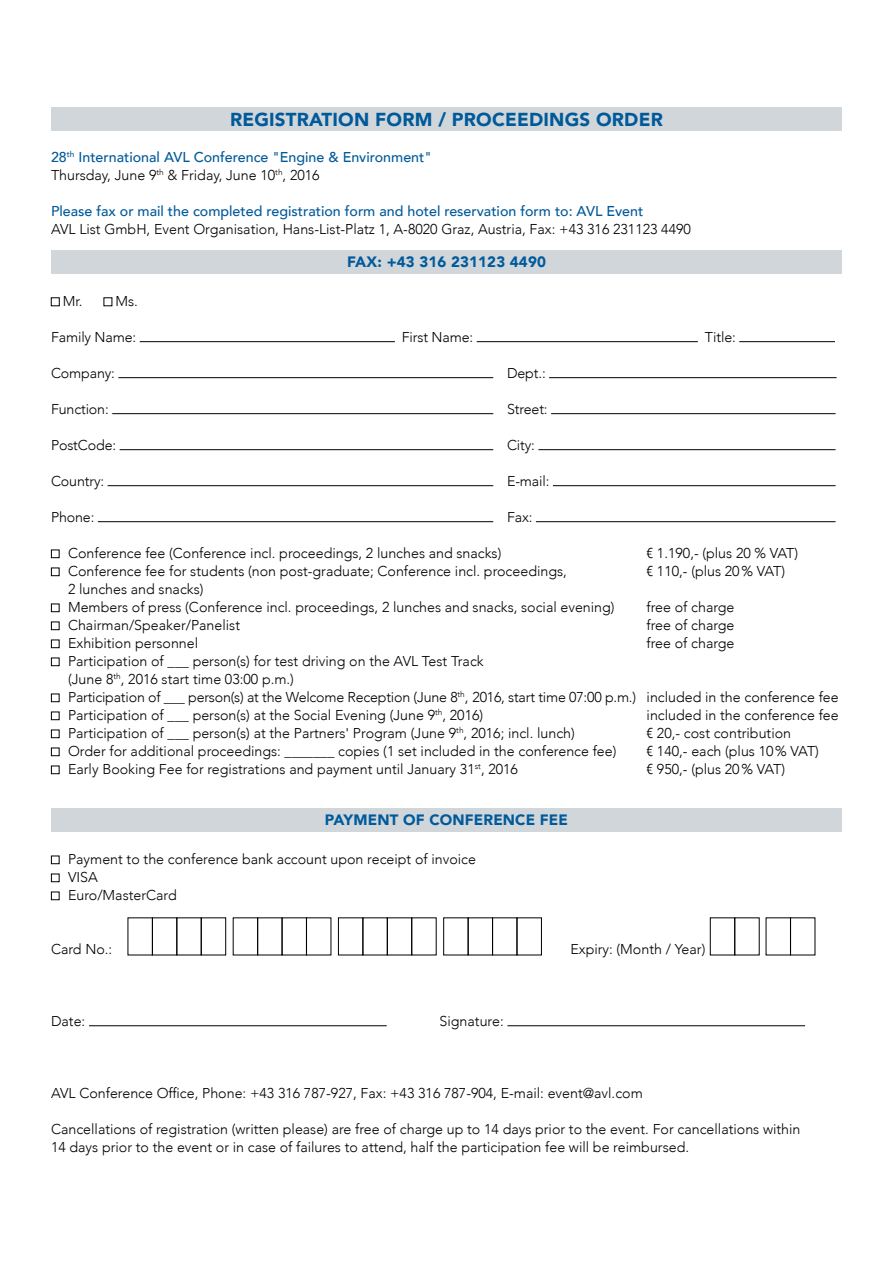
<style>
.page{position:relative;width:893px;height:1263px;background:#fff}
.page>*{position:absolute;margin:0;border:0;box-sizing:border-box;transform-origin:0 0}
.t1{font:900 18.75px "Avenir";letter-spacing:.01em;color:#005a9a}
.t2{font:900 15px "Avenir";letter-spacing:.01em;color:#005a9a}
.t3{font:300 14.25px/18px "Avenir";color:#000}
.t4{font:500 14.25px/18px "Avenir";color:#005a9a}
.s1{font-weight:300;color:#000}
</style>
<div class="page">
<div style="left:51px;top:808px;width:791px;height:23px;background:#d1d6da"></div>
<div style="left:51px;top:250px;width:791px;height:24px;background:#d1d6da"></div>
<div style="left:51px;top:107px;width:791px;height:24px;background:#d1d6da"></div>
<hr style="left:140px;top:341px;width:255px;height:1px;background:#000">
<hr style="left:477px;top:341px;width:221px;height:1px;background:#000">
<hr style="left:739px;top:341px;width:96px;height:1px;background:#000">
<hr style="left:118px;top:377px;width:375px;height:1px;background:#000">
<hr style="left:549px;top:377px;width:288px;height:1px;background:#000">
<hr style="left:112px;top:413px;width:381px;height:1px;background:#000">
<hr style="left:551px;top:413px;width:285px;height:1px;background:#000">
<hr style="left:120px;top:449px;width:373px;height:1px;background:#000">
<hr style="left:538px;top:449px;width:298px;height:1px;background:#000">
<hr style="left:108px;top:485px;width:385px;height:1px;background:#000">
<hr style="left:553px;top:485px;width:283px;height:1px;background:#000">
<hr style="left:98px;top:521px;width:395px;height:1px;background:#000">
<hr style="left:536px;top:521px;width:300px;height:1px;background:#000">
<div style="left:51px;top:549px;width:9px;height:9px;border:1px solid #000"></div>
<div style="left:51px;top:567px;width:9px;height:9px;border:1px solid #000"></div>
<div style="left:51px;top:603px;width:9px;height:9px;border:1px solid #000"></div>
<div style="left:51px;top:621px;width:9px;height:9px;border:1px solid #000"></div>
<div style="left:51px;top:639px;width:9px;height:9px;border:1px solid #000"></div>
<div style="left:51px;top:657px;width:9px;height:9px;border:1px solid #000"></div>
<div style="left:51px;top:693px;width:9px;height:9px;border:1px solid #000"></div>
<div style="left:51px;top:711px;width:9px;height:9px;border:1px solid #000"></div>
<div style="left:51px;top:729px;width:9px;height:9px;border:1px solid #000"></div>
<div style="left:51px;top:747px;width:9px;height:9px;border:1px solid #000"></div>
<div style="left:51px;top:765px;width:9px;height:9px;border:1px solid #000"></div>
<div style="left:51px;top:855px;width:9px;height:9px;border:1px solid #000"></div>
<div style="left:51px;top:873px;width:9px;height:9px;border:1px solid #000"></div>
<div style="left:51px;top:891px;width:9px;height:9px;border:1px solid #000"></div>
<hr style="left:89px;top:1025px;width:298px;height:1px;background:#000">
<hr style="left:507px;top:1025px;width:298px;height:1px;background:#000">
<div style="left:152px;top:917px;width:25px;height:38px;border:1px solid #000"></div>
<div style="left:176px;top:917px;width:26px;height:38px;border:1px solid #000"></div>
<div style="left:201px;top:917px;width:25px;height:38px;border:1px solid #000"></div>
<div style="left:338px;top:917px;width:25px;height:38px;border:1px solid #000"></div>
<div style="left:443px;top:917px;width:26px;height:38px;border:1px solid #000"></div>
<div style="left:710px;top:917px;width:25px;height:38px;border:1px solid #000"></div>
<div style="left:734px;top:917px;width:26px;height:38px;border:1px solid #000"></div>
<div style="left:790px;top:917px;width:25px;height:38px;border:1px solid #000"></div>
<div style="left:468px;top:917px;width:25px;height:38px;border:1px solid #000"></div>
<div style="left:492px;top:917px;width:25px;height:38px;border:1px solid #000"></div>
<div style="left:517px;top:917px;width:25px;height:38px;border:1px solid #000"></div>
<div style="left:362px;top:917px;width:26px;height:38px;border:1px solid #000"></div>
<div style="left:387px;top:917px;width:25px;height:38px;border:1px solid #000"></div>
<div style="left:411px;top:917px;width:26px;height:38px;border:1px solid #000"></div>
<div style="left:257px;top:917px;width:25px;height:38px;border:1px solid #000"></div>
<div style="left:282px;top:917px;width:25px;height:38px;border:1px solid #000"></div>
<div style="left:306px;top:917px;width:25px;height:38px;border:1px solid #000"></div>
<h1 class="t1" style="left:230px;top:103px;width:434px">REGISTRATION FORM / PROCEEDINGS ORDER</h1>
<p class="t4" style="left:51px;top:147px;width:382px">28<sup>th</sup> International AVL Conference "Engine &amp; Environment"<br><span class="s1">Thursday, June 9</span><sup>th</sup> <span class="s1">&amp; Friday, June 10</span><sup>th</sup><span class="s1">, 2016</span></p>
<p class="t4" style="left:51px;top:201px;width:594px">Please fax or mail the completed registration form and hotel reservation form to: AVL Event</p>
<p class="t3" style="left:51px;top:220px;width:641px">AVL List GmbH, Event Organisation, Hans-List-Platz 1, A-8020 Graz, Austria, Fax: +43 316 231123 4490</p>
<p class="t2" style="left:347px;top:249px;width:200px">FAX: +43 316 231123 4490</p>
<p class="t3" style="left:63px;top:292px;width:21px">Mr.</p>
<p class="t3" style="left:116px;top:292px;width:24px">Ms.</p>
<p class="t3" style="left:51px;top:328px;width:87px">Family Name:</p>
<p class="t3" style="left:402px;top:328px;width:73px">First Name:</p>
<p class="t3" style="left:705px;top:328px;width:33px">Title:</p>
<p class="t3" style="left:51px;top:364px;width:65px">Company:</p>
<p class="t3" style="left:507px;top:364px;width:40px">Dept.:</p>
<p class="t3" style="left:51px;top:400px;width:59px">Function:</p>
<p class="t3" style="left:507px;top:400px;width:42px">Street:</p>
<p class="t3" style="left:51px;top:436px;width:67px">PostCode:</p>
<p class="t3" style="left:507px;top:436px;width:29px">City:</p>
<p class="t3" style="left:51px;top:472px;width:55px">Country:</p>
<p class="t3" style="left:507px;top:472px;width:44px">E-mail:</p>
<p class="t3" style="left:51px;top:508px;width:45px">Phone:</p>
<p class="t3" style="left:507px;top:508px;width:27px">Fax:</p>
<p class="t3" style="left:68px;top:544px;width:435px">Conference fee (Conference incl. proceedings, 2 lunches and snacks)</p>
<p class="t3" style="left:647px;top:544px;width:153px">€ 1.190,- (plus 20 % VAT)</p>
<p class="t3" style="left:68px;top:562px;width:500px">Conference fee for students (non post-graduate; Conference incl. proceedings,</p>
<p class="t3" style="left:647px;top:562px;width:140px">€ 110,- (plus 20% VAT)</p>
<p class="t3" style="left:68px;top:580px;width:548px">2 lunches and snacks)<br>Members of press (Conference incl. proceedings, 2 lunches and snacks, social evening)</p>
<p class="t3" style="left:647px;top:598px;width:89px">free of charge</p>
<p class="t3" style="left:68px;top:616px;width:174px">Chairman/Speaker/Panelist</p>
<p class="t3" style="left:647px;top:616px;width:89px">free of charge</p>
<p class="t3" style="left:68px;top:634px;width:132px">Exhibition personnel</p>
<p class="t3" style="left:647px;top:634px;width:89px">free of charge</p>
<p class="t3" style="left:68px;top:652px;width:772px">Participation of ___ person(s) for test driving on the AVL Test Track<br>(June 8<sup>th</sup>, 2016 start time 03:00 p.m.)<br>Participation of ___ person(s) at the Welcome Reception (June 8<sup>th</sup>, 2016, start time 07:00 p.m.) included in the conference fee Participation of ___ person(s) at the Social Evening (June 9<sup>th</sup>, 2016)</p>
<p class="t3" style="left:647px;top:706px;width:194px">included in the conference fee</p>
<p class="t3" style="left:68px;top:724px;width:508px">Participation of ___ person(s) at the Partners' Program (June 9<sup>th</sup>, 2016; incl. lunch)</p>
<p class="t3" style="left:647px;top:724px;width:146px">€ 20,- cost contribution</p>
<p class="t3" style="left:68px;top:742px;width:550px">Order for additional proceedings: _______ copies (1 set included in the conference fee)</p>
<p class="t3" style="left:647px;top:742px;width:174px">€ 140,- each (plus 10% VAT)</p>
<p class="t3" style="left:68px;top:760px;width:451px">Early Booking Fee for registrations and payment until January 31<sup>st</sup>, 2016</p>
<p class="t3" style="left:647px;top:760px;width:140px">€ 950,- (plus 20% VAT)</p>
<p class="t2" style="left:325px;top:807px;width:245px">PAYMENT OF CONFERENCE FEE</p>
<p class="t3" style="left:68px;top:850px;width:409px">Payment to the conference bank account upon receipt of invoice<br>VISA<br>Euro/MasterCard</p>
<p class="t3" style="left:51px;top:940px;width:63px">Card No.:</p>
<p class="t3" style="left:570px;top:940px;width:136px">Expiry: (Month / Year)</p>
<p class="t3" style="left:51px;top:1012px;width:36px">Date:</p>
<p class="t3" style="left:440px;top:1012px;width:66px">Signature:</p>
<p class="t3" style="left:51px;top:1084px;width:593px">AVL Conference Office, Phone: +43 316 787-927, Fax: +43 316 787-904, E-mail: event@avl.com</p>
<p class="t3" style="left:51px;top:1120px;width:751px">Cancellations of registration (written please) are free of charge up to 14 days prior to the event. For cancellations within<br>14 days prior to the event or in case of failures to attend, half the participation fee will be reimbursed.</p>
</div>
